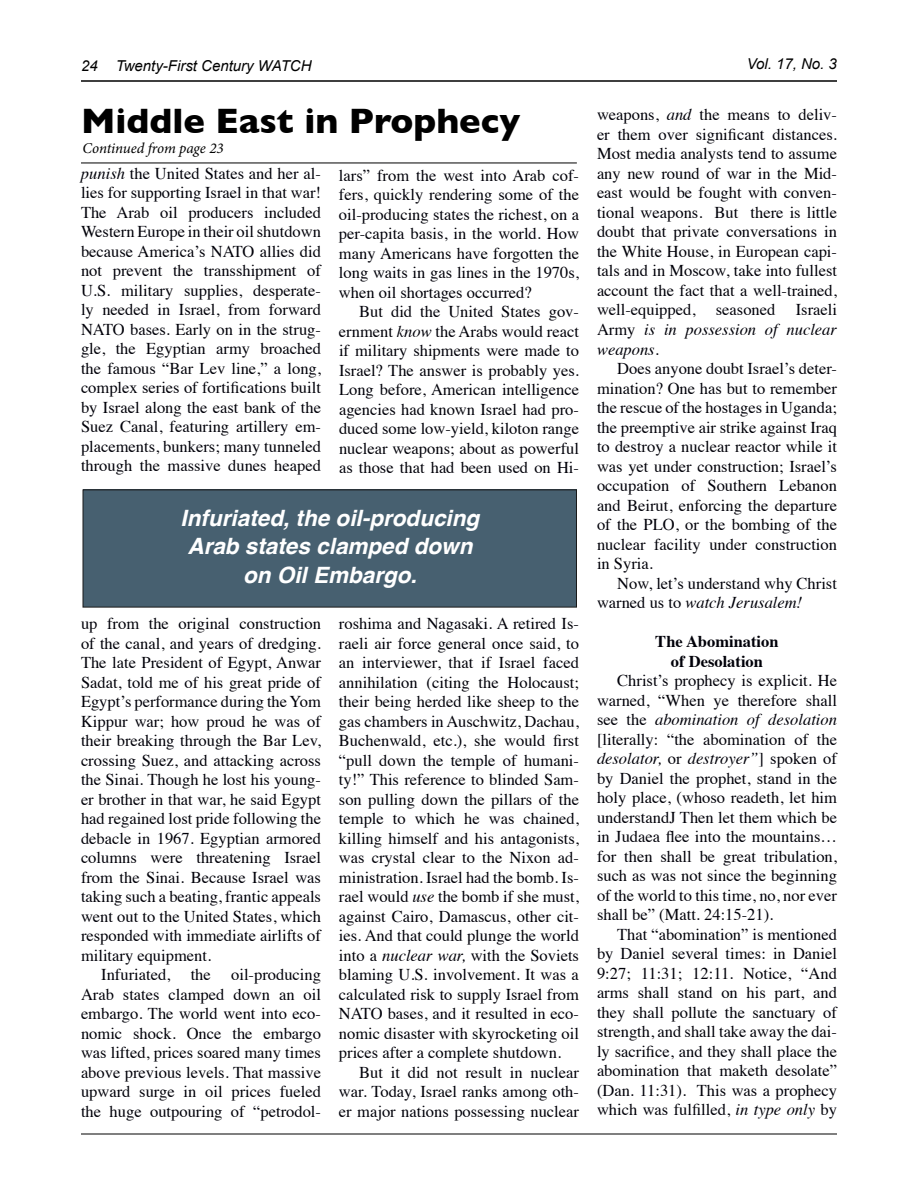
<style>
.page{position:relative;width:918px;height:1188px;background:#fff}
.page>*{position:absolute;margin:0;border:0;box-sizing:border-box;transform-origin:0 0}
.t1{font:700 36px "Gill Sans";color:#000}
.t2{font:italic 700 22.5px/28.5px "Helvetica";color:#fff;text-align:center}
.t3{font:16.5px/19.5px "Times";color:#000009;text-align:justify}
.t4{font:700 16.5px/19.5px "Times";color:#000009;text-align:center}
.t5{font:italic 15px "Arial";color:#000}
.t6{font:italic 15px "Minion Pro";letter-spacing:-.01em;color:#000}
.s1{font-style:italic}
</style>
<div class="page">
<hr style="left:81px;top:80px;width:756px;height:2px;background:#000">
<hr style="left:81px;top:1134px;width:756px;height:1px;background:#000">
<div style="left:83px;top:490px;width:493px;height:117px;background:#476070"></div>
<div style="left:83px;top:489px;width:494px;height:118px;border:1px solid #000"></div>
<hr style="left:81px;top:163px;width:496px;height:1px;background:#000">
<p class="t5" style="left:81px;top:60px;width:232px">24 Twenty-First Century WATCH</p>
<p class="t5" style="left:747px;top:58px;width:92px">Vol. 17, No. 3</p>
<h1 class="t1" style="left:81px;top:108px;width:441px">Middle East in Prophecy</h1>
<p class="t6" style="left:83px;top:143px;width:143px">Continued from page 23</p>
<p class="t3" style="left:81px;top:165px;width:242px"><span class="s1">punish</span> the United States and her al&shy;lies for supporting Israel in that war!<br>The Arab oil producers included Western Europe in their oil shutdown because America’s NATO allies did not prevent the transshipment of U.S. military supplies, desperate&shy;ly needed in Israel, from forward NATO bases. Early on in the strug&shy;gle, the Egyptian army broached the famous “Bar Lev line,” a long, complex series of forti昀椀cations built by Israel along the east bank of the Suez Canal, featuring artillery em&shy;placements, bunkers; many tunneled through the massive dunes heaped</p>
<p class="t3" style="left:339px;top:164px;width:242px">lars” from the west into Arab cof&shy;fers, quickly rendering some of the oil-producing states the richest, on a per-capita basis, in the world. How many Americans have forgotten the long waits in gas lines in the 1970s, when oil shortages occurred?</p>
<p class="t3" style="left:339px;top:304px;width:242px;text-indent:20px">But did the United States gov&shy;ernment <span class="s1">know</span> the Arabs would react if military shipments were made to Israel? The answer is probably yes.<br>Long before, American intelligence agencies had known Israel had pro&shy;duced some low-yield, kiloton range nuclear weapons; about as powerful as those that had been used on Hi-</p>
<h2 class="t2" style="left:181px;top:506px;width:300px">Infuriated, the oil-producing<br>Arab states clamped down on Oil Embargo.</h2>
<p class="t3" style="left:81px;top:612px;width:242px">up from the original construction of the canal, and years of dredging.<br>The late President of Egypt, Anwar Sadat, told me of his great pride of Egypt’s performance during the Yom Kippur war; how proud he was of their breaking through the Bar Lev, crossing Suez, and attacking across the Sinai. Though he lost his young&shy;er brother in that war, he said Egypt had regained lost pride following the debacle in 1967. Egyptian armored columns were threatening Israel from the Sinai. Because Israel was taking such a beating, frantic appeals went out to the United States, which responded with immediate airlifts of military equipment.</p>
<p class="t3" style="left:81px;top:963px;width:242px;text-indent:20px">Infuriated, the oil-producing Arab states clamped down an oil embargo. The world went into eco&shy;nomic shock. Once the embargo was lifted, prices soared many times above previous levels. That massive upward surge in oil prices fueled the huge outpouring of “petrodol-</p>
<p class="t3" style="left:339px;top:612px;width:242px">roshima and Nagasaki. A retired Is&shy;raeli air force general once said, to an interviewer, that if Israel faced annihilation (citing the Holocaust; their being herded like sheep to the gas chambers in Auschwitz, Dachau, Buchenwald, etc.), she would 昀椀rst “pull down the temple of humani&shy;ty!” This reference to blinded Sam&shy;son pulling down the pillars of the temple to which he was chained, killing himself and his antagonists, was crystal clear to the Nixon ad&shy;ministration. Israel had the bomb. Is&shy;rael would <span class="s1">use</span> the bomb if she must, against Cairo, Damascus, other cit&shy;ies. And that could plunge the world into a <span class="s1">nuclear war,</span> with the Soviets blaming U.S. involvement. It was a calculated risk to supply Israel from NATO bases, and it resulted in eco&shy;nomic disaster with skyrocketing oil prices after a complete shutdown.</p>
<p class="t3" style="left:339px;top:1064px;width:242px;text-indent:20px">But it did not result in nuclear war. Today, Israel ranks among oth&shy;er major nations possessing nuclear</p>
<p class="t3" style="left:597px;top:104px;width:242px">weapons, <span class="s1">and</span> the means to deliv&shy;er them over signi昀椀cant distances.<br>Most media analysts tend to assume any new round of war in the Mid&shy;east would be fought with conven&shy;tional weapons. But there is little doubt that private conversations in the White House, in European capi&shy;tals and in Moscow, take into fullest account the fact that a well-trained, well-equipped, seasoned Israeli Army <span class="s1">is in possession of nuclear weapons.</span></p>
<p class="t3" style="left:597px;top:357px;width:242px;text-indent:20px">Does anyone doubt Israel’s deter&shy;mination? One has but to remember the rescue of the hostages in Uganda; the preemptive air strike against Iraq to destroy a nuclear reactor while it was yet under construction; Israel’s occupation of Southern Lebanon and Beirut, enforcing the departure of the PLO, or the bombing of the nuclear facility under construction in Syria.</p>
<p class="t3" style="left:597px;top:572px;width:241px;text-indent:20px">Now, let’s understand why Christ warned us to <span class="s1">watch Jerusalem!</span></p>
<p class="t4" style="left:655px;top:633px;width:125px">The Abomination of Desolation</p>
<p class="t3" style="left:597px;top:669px;width:242px;text-indent:20px">Christ’s prophecy is explicit. He warned, “When ye therefore shall see the <span class="s1">abomination of desolation </span>[literally: “the abomination of the <span class="s1">desolator,</span> or <span class="s1">destroyer”</span>] spoken of by Daniel the prophet, stand in the holy place, (whoso readeth, let him understandJ Then let them which be in Judaea 昀氀ee into the mountains… for then shall be great tribulation, such as was not since the beginning of the world to this time, no, nor ever shall be” (Matt. 24:15-21).</p>
<p class="t3" style="left:597px;top:923px;width:242px;text-indent:20px">That “abomination” is mentioned by Daniel several times: in Daniel 9:27; 11:31; 12:11. Notice, “And arms shall stand on his part, and they shall pollute the sanctuary of strength, and shall take away the dai&shy;ly sacri昀椀ce, and they shall place the abomination that maketh desolate” (Dan. 11:31). This was a prophecy which was ful昀椀lled, <span class="s1">in type only</span> by</p>
</div>
